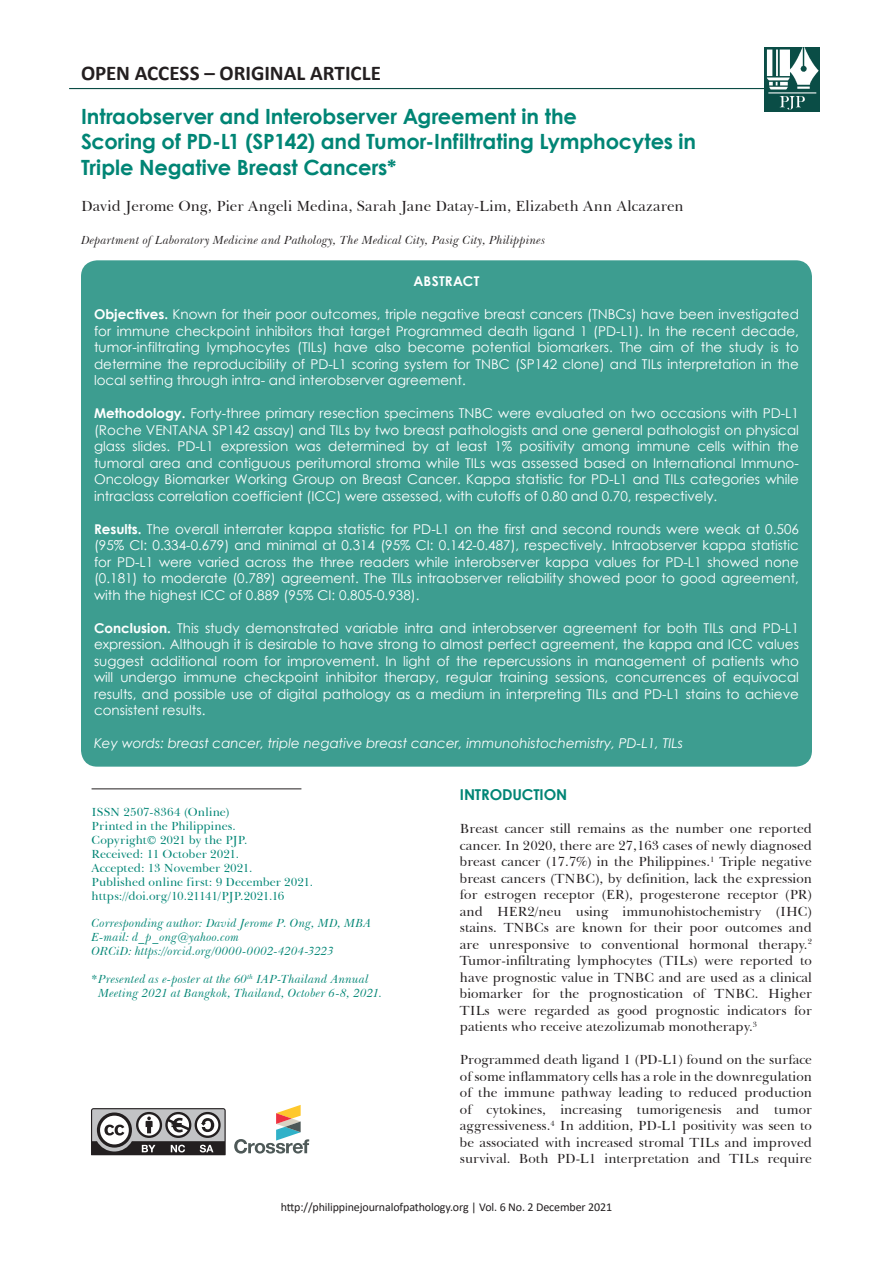
<style>
.page{position:relative;width:893px;height:1263px;background:#fff}
.page>*{position:absolute;margin:0;border:0;box-sizing:border-box;transform-origin:0 0}
.t1{font:700 21px/25.5px "Century Gothic";letter-spacing:-.005em;color:#008575}
.t2{font:700 21px "Calibri";color:#231f20}
.t3{font:15px "Baskerville BT";letter-spacing:.01em;color:#231f20}
.t4{font:700 15px "Century Gothic";letter-spacing:-.01em;color:#008575}
.t5{font:13.5px/16.5px "Century Gothic";color:#fff;text-align:justify}
.t6{font:13.5px/16.5px "Baskerville BT";color:#231f20;text-align:justify}
.t7{font:italic 13.5px "Century Gothic";color:#fff}
.t8{font:700 13.5px "Century Gothic";letter-spacing:.02em;color:#fff}
.t9{font:italic 12px/13.8px "Baskerville BT";letter-spacing:.015em;color:#008575}
.t10{font:12px/13.8px "Baskerville BT";letter-spacing:.005em;color:#008575}
.t11{font:italic 12px "Baskerville BT";letter-spacing:.02em;color:#231f20}
.t12{font:12px "Calibri";letter-spacing:-.01em;color:#231f20}
.s1{font-weight:700}
</style>
<div class="page">
<div style="left:81px;top:260px;width:731px;height:507px;background:#3d9d90;border-radius:16px"></div>
<hr style="left:92px;top:788px;width:209px;height:1px;background:#231f20">
<hr style="left:69px;top:88px;width:702px;height:1px;background:#0a4c45">
<svg style="left:91px;top:1108px;width:135px;height:47px"></svg>
<svg style="left:234px;top:1105px;width:75px;height:48px"></svg>
<img style="left:765px;top:48px;width:55px;height:64px">
<h1 class="t2" style="left:81px;top:58px;width:301px">OPEN ACCESS – ORIGINAL ARTICLE</h1>
<h1 class="t1" style="left:81px;top:102px;width:617px">Intraobserver and Interobserver Agreement in the<br>Scoring of PD-L1 (SP142) and Tumor-Infiltrating Lymphocytes in<br>Triple Negative Breast Cancers*</h1>
<p class="t3" style="left:81px;top:197px;width:604px">David Jerome Ong, Pier Angeli Medina, Sarah Jane Datay-Lim, Elizabeth Ann Alcazaren</p>
<p class="t11" style="left:81px;top:233px;width:466px">Department of Laboratory Medicine and Pathology, The Medical City, Pasig City, Philippines</p>
<p class="t8" style="left:413px;top:271px;width:68px">ABSTRACT</p>
<p class="t5" style="left:94px;top:306px;width:706px"><span class="s1">Objectives.</span> Known for their poor outcomes, triple negative breast cancers (TNBCs) have been investigated for immune checkpoint inhibitors that target Programmed death ligand 1 (PD-L1). In the recent decade, tumor-infiltrating lymphocytes (TILs) have also become potential biomarkers. The aim of the study is to determine the reproducibility of PD-L1 scoring system for TNBC (SP142 clone) and TILs interpretation in the local setting through intra- and interobserver agreement.</p>
<p class="t5" style="left:94px;top:405px;width:706px"><span class="s1">Methodology.</span> Forty-three primary resection specimens TNBC were evaluated on two occasions with PD-L1 (Roche VENTANA SP142 assay) and TILs by two breast pathologists and one general pathologist on physical glass slides. PD-L1 expression was determined by at least 1% positivity among immune cells within the tumoral area and contiguous peritumoral stroma while TILs was assessed based on International Immuno-Oncology Biomarker Working Group on Breast Cancer. Kappa statistic for PD-L1 and TILs categories while intraclass correlation coefficient (ICC) were assessed, with cutoffs of 0.80 and 0.70, respectively.</p>
<p class="t5" style="left:94px;top:520px;width:706px"><span class="s1">Results.</span> The overall interrater kappa statistic for PD-L1 on the first and second rounds were weak at 0.506 (95% CI: 0.334-0.679) and minimal at 0.314 (95% CI: 0.142-0.487), respectively. Intraobserver kappa statistic for PD-L1 were varied across the three readers while interobserver kappa values for PD-L1 showed none (0.181) to moderate (0.789) agreement. The TILs intraobserver reliability showed poor to good agreement, with the highest ICC of 0.889 (95% CI: 0.805-0.938).</p>
<p class="t5" style="left:94px;top:619px;width:706px"><span class="s1">Conclusion.</span> This study demonstrated variable intra and interobserver agreement for both TILs and PD-L1 expression. Although it is desirable to have strong to almost perfect agreement, the kappa and ICC values suggest additional room for improvement. In light of the repercussions in management of patients who will undergo immune checkpoint inhibitor therapy, regular training sessions, concurrences of equivocal results, and possible use of digital pathology as a medium in interpreting TILs and PD-L1 stains to achieve consistent results.</p>
<p class="t7" style="left:94px;top:734px;width:590px">Key words: breast cancer, triple negative breast cancer, immunohistochemistry, PD-L1, TILs</p>
<p class="t4" style="left:460px;top:783px;width:109px">INTRODUCTION</p>
<p class="t6" style="left:460px;top:820px;width:354px">Breast cancer still remains as the number one reported cancer. In 2020, there are 27,163 cases of newly diagnosed breast cancer (17.7%) in the Philippines.<sup>1</sup> Triple negative breast cancers (TNBC), by definition, lack the expression for estrogen receptor (ER), progesterone receptor (PR) and HER2/neu using immunohistochemistry (IHC) stains. TNBCs are known for their poor outcomes and are unresponsive to conventional hormonal therapy.<sup>2<br></sup>Tumor-infiltrating lymphocytes (TILs) were reported to have prognostic value in TNBC and are used as a clinical biomarker for the prognostication of TNBC. Higher TILs were regarded as good prognostic indicators for patients who receive atezolizumab monotherapy.<sup>3</sup></p>
<p class="t6" style="left:460px;top:1051px;width:353px">Programmed death ligand 1 (PD-L1) found on the surface of some inflammatory cells has a role in the downregulation of the immune pathway leading to reduced production of cytokines, increasing tumorigenesis and tumor aggressiveness.<sup>4</sup> In addition, PD-L1 positivity was seen to be associated with increased stromal TILs and improved survival. Both PD-L1 interpretation and TILs require</p>
<p class="t10" style="left:92px;top:805px;width:223px">ISSN 2507-8364 (Online)<br>Printed in the Philippines.<br>Copyright© 2021 by the PJP.<br>Received: 11 October 2021.<br>Accepted: 13 November 2021.<br>Published online first: 9 December 2021. https://doi.org/10.21141/PJP.2021.16</p>
<p class="t9" style="left:92px;top:916px;width:281px">Corresponding author: David Jerome P. Ong, MD, MBA<br>E-mail: d_p_ong@yahoo.com<br>ORCiD: https://orcid.org/0000-0002-4204-3223</p>
<p class="t9" style="left:98px;top:972px;width:285px;text-indent:-7px">*Presented as e-poster at the 60<sup>th</sup> IAP-Thailand Annual<br>Meeting 2021 at Bangkok, Thailand, October 6-8, 2021.</p>
<p class="t12" style="left:281px;top:1198px;width:333px">http://philippinejournalofpathology.org | Vol. 6 No. 2 December 2021</p>
</div>
